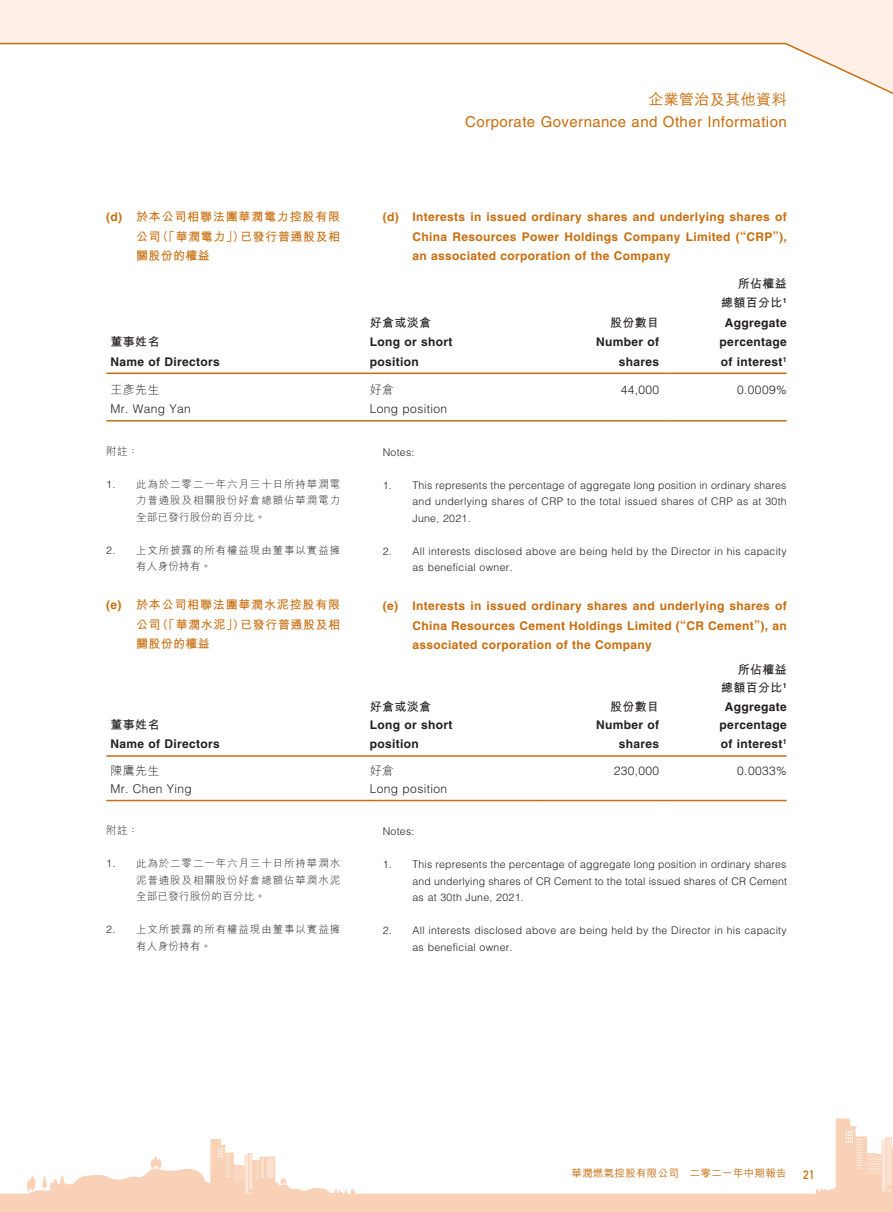
<style>
.page{position:relative;width:893px;height:1212px;background:#fff}
.page>*{position:absolute;margin:0;border:0;box-sizing:border-box;transform-origin:0 0}
.t1{font:15px "Helvetica LT Std";letter-spacing:.03em;color:#c86d0d}
.t2{font:500 15px "M Hei HK";letter-spacing:.03em;color:#c86d0d}
.t3{font:700 12px/19.5px "Helvetica LT Std";letter-spacing:.03em;color:#c86d0d;text-align:justify}
.t4{font:700 12px/19.5px "Helvetica LT Std";letter-spacing:.03em;color:#231f20}
.t5{font:700 12px/19.5px "M Hei HK";letter-spacing:.045em;color:#c86d0d;text-align:justify}
.t6{font:300 12px "Helvetica LT Std";letter-spacing:.03em;color:#231f20}
.t7{font:700 12px/19.5px "M Hei HK";letter-spacing:.03em;color:#231f20;text-align:right}
.t8{font:300 12px "M Hei HK";letter-spacing:.03em;color:#231f20}
.t9{font:12px "DIN Mittelschrift Std";color:#c86d0d}
.t10{font:300 10.5px/16.5px "Helvetica LT Std";letter-spacing:.03em;color:#231f20;text-align:justify}
.t11{font:300 10.5px/16.5px "M Hei HK";letter-spacing:.085em;color:#231f20;text-align:justify}
.t12{font:500 10.5px "M Hei HK";letter-spacing:.03em;color:#c86d0d}
.s1{font-family:"Helvetica LT Std"}
</style>
<div class="page">
<div style="left:0;top:0;width:893px;height:42px;background:#ffefe7"></div>
<svg style="left:0;top:42px;width:893px;height:52px"></svg>
<svg style="left:1px;top:1118px;width:892px;height:94px"></svg>
<svg style="left:0;top:1193px;width:1px;height:19px"></svg>
<hr style="left:106px;top:373px;width:264px;height:1px;background:#c86d0d">
<hr style="left:370px;top:373px;width:170px;height:1px;background:#c86d0d">
<hr style="left:540px;top:373px;width:128px;height:1px;background:#c86d0d">
<hr style="left:668px;top:373px;width:119px;height:1px;background:#c86d0d">
<hr style="left:106px;top:420px;width:264px;height:2px;background:#c86d0d">
<hr style="left:370px;top:420px;width:170px;height:2px;background:#c86d0d">
<hr style="left:540px;top:420px;width:128px;height:2px;background:#c86d0d">
<hr style="left:668px;top:420px;width:119px;height:2px;background:#c86d0d">
<hr style="left:106px;top:755px;width:264px;height:2px;background:#c86d0d">
<hr style="left:370px;top:755px;width:170px;height:2px;background:#c86d0d">
<hr style="left:540px;top:755px;width:128px;height:2px;background:#c86d0d">
<hr style="left:668px;top:755px;width:119px;height:2px;background:#c86d0d">
<hr style="left:106px;top:800px;width:264px;height:1px;background:#c86d0d">
<hr style="left:370px;top:800px;width:170px;height:1px;background:#c86d0d">
<hr style="left:540px;top:800px;width:128px;height:1px;background:#c86d0d">
<hr style="left:668px;top:800px;width:119px;height:1px;background:#c86d0d">
<h1 class="t2" style="left:648px;top:88px;width:140px">企業管治及其他資料</h1>
<h1 class="t1" style="left:465px;top:113px;width:323px">Corporate Governance and Other Information</h1>
<p class="t5" style="left:136px;top:206px;width:206px;text-indent:-30px"><span class="s1">(d)</span> 於本公司相聯法團華潤電力控股有限公司（「華潤電力」）已發行普通股及相關股份的權益</p>
<p class="t7" style="left:111px;top:331px;width:51px">董事姓名</p>
<p class="t4" style="left:111px;top:351px;width:111px">Name of Directors</p>
<p class="t8" style="left:111px;top:383px;width:51px">王彥先生</p>
<p class="t6" style="left:111px;top:401px;width:82px">Mr. Wang Yan</p>
<p class="t11" style="left:106px;top:442px;width:34px">附註：</p>
<p class="t11" style="left:136px;top:475px;width:206px;text-indent:-30px"><span class="s1">1.</span> 此為於二零二一年六月三十日所持華潤電力普通股及相關股份好倉總額佔華潤電力全部已發行股份的百分比。</p>
<p class="t11" style="left:136px;top:541px;width:206px;text-indent:-30px"><span class="s1">2.</span> 上文所披露的所有權益現由董事以實益擁有人身份持有。</p>
<p class="t5" style="left:136px;top:594px;width:206px;text-indent:-30px"><span class="s1">(e)</span> 於本公司相聯法團華潤水泥控股有限公司（「華潤水泥」）已發行普通股及相關股份的權益</p>
<p class="t7" style="left:111px;top:714px;width:51px">董事姓名</p>
<p class="t4" style="left:111px;top:734px;width:111px">Name of Directors</p>
<p class="t8" style="left:111px;top:764px;width:51px">陳鷹先生</p>
<p class="t6" style="left:111px;top:781px;width:83px">Mr. Chen Ying</p>
<p class="t11" style="left:106px;top:822px;width:34px">附註：</p>
<p class="t11" style="left:136px;top:855px;width:206px;text-indent:-30px"><span class="s1">1.</span> 此為於二零二一年六月三十日所持華潤水泥普通股及相關股份好倉總額佔華潤水泥全部已發行股份的百分比。</p>
<p class="t11" style="left:136px;top:921px;width:206px;text-indent:-30px"><span class="s1">2.</span> 上文所披露的所有權益現由董事以實益擁有人身份持有。</p>
<p class="t3" style="left:412px;top:207px;width:376px;text-indent:-30px">(d) Interests in issued ordinary shares and underlying shares of China Resources Power Holdings Company Limited (“CRP”), an associated corporation of the Company</p>
<p class="t7" style="left:370px;top:311px;width:63px">好倉或淡倉</p>
<p class="t4" style="left:370px;top:332px;width:84px">Long or short position</p>
<p class="t8" style="left:370px;top:383px;width:26px">好倉</p>
<p class="t6" style="left:370px;top:401px;width:79px">Long position</p>
<p class="t7" style="left:610px;top:311px;width:51px">股份數目</p>
<p class="t4" style="left:596px;top:332px;width:65px;text-align:right">Number of shares</p>
<p class="t7" style="left:721px;top:272px;width:67px">所佔權益<br>總額百分比<sup>1</sup></p>
<p class="t4" style="left:720px;top:312px;width:69px;text-align:center">Aggregate percentage of interest<sup>1</sup></p>
<p class="t6" style="left:621px;top:382px;width:40px">44,000</p>
<p class="t6" style="left:737px;top:382px;width:51px">0.0009%</p>
<p class="t10" style="left:383px;top:443px;width:33px">Notes:</p>
<p class="t10" style="left:412px;top:476px;width:376px;text-indent:-30px">1. This represents the percentage of aggregate long position in ordinary shares and underlying shares of CRP to the total issued shares of CRP as at 30th June, 2021.</p>
<p class="t10" style="left:412px;top:542px;width:376px;text-indent:-30px">2. All interests disclosed above are being held by the Director in his capacity as beneficial owner.</p>
<p class="t3" style="left:412px;top:596px;width:376px;text-indent:-30px">(e) Interests in issued ordinary shares and underlying shares of China Resources Cement Holdings Limited (“CR Cement”), an associated corporation of the Company</p>
<p class="t7" style="left:370px;top:695px;width:63px">好倉或淡倉</p>
<p class="t4" style="left:370px;top:716px;width:84px;line-height:18.8px">Long or short position</p>
<p class="t8" style="left:370px;top:764px;width:26px">好倉</p>
<p class="t6" style="left:370px;top:781px;width:79px">Long position</p>
<p class="t7" style="left:610px;top:695px;width:51px">股份數目</p>
<p class="t4" style="left:596px;top:716px;width:65px;line-height:18.8px;text-align:right">Number of shares</p>
<p class="t7" style="left:721px;top:659px;width:67px;line-height:18px">所佔權益<br>總額百分比<sup>1</sup></p>
<p class="t4" style="left:720px;top:697px;width:69px;line-height:18.8px;text-align:center">Aggregate percentage of interest<sup>1</sup></p>
<p class="t6" style="left:614px;top:763px;width:47px">230,000</p>
<p class="t6" style="left:737px;top:763px;width:51px">0.0033%</p>
<p class="t10" style="left:383px;top:823px;width:33px">Notes:</p>
<p class="t10" style="left:412px;top:856px;width:376px;text-indent:-30px">1. This represents the percentage of aggregate long position in ordinary shares and underlying shares of CR Cement to the total issued shares of CR Cement as at 30th June, 2021.</p>
<p class="t10" style="left:412px;top:922px;width:376px;text-indent:-30px">2. All interests disclosed above are being held by the Director in his capacity as beneficial owner.</p>
<p class="t12" style="left:571px;top:1166px;width:217px">華潤燃氣控股有限公司 二零二一年中期報告</p>
<p class="t9" style="left:803px;top:1167px;width:13px">21</p>
</div>
